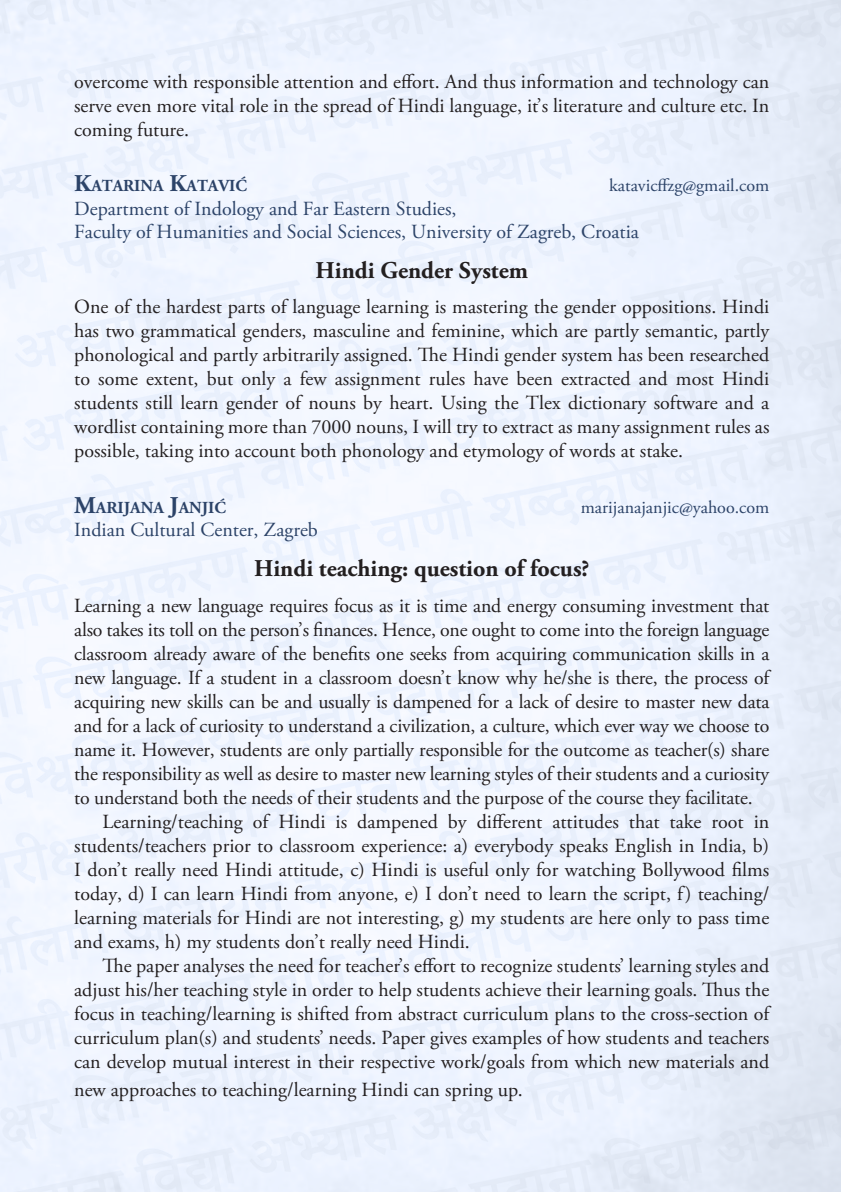
<style>
.page{position:relative;width:841px;height:1192px;background:#fff}
.page>*{position:absolute;margin:0;border:0;box-sizing:border-box;transform-origin:0 0}
.t1{font:700 24px "Adobe Garamond Indic";color:#231f20}
.t2{font:20px/24px "Adobe Garamond Indic";color:#231f20;text-align:justify}
.t3{font:20px/23px "Adobe Garamond Indic";color:#2c4368}
.t4{font:18px "Adobe Garamond Indic";color:#2c4368}
.t5{font:700 16.8px "Adobe Garamond Indic";color:#2c4368}
.s1{font-size:24px}
</style>
<div class="page">
<p class="t2" style="left:74px;top:70px;width:697px">overcome with responsible attention and effort. And thus information and technology can serve even more vital role in the spread of Hindi language, it’s literature and culture etc. In coming future.</p>
<p class="t5" style="left:74px;top:176px;width:174px"><span class="s1">K</span>ATARINA <span class="s1">K</span>ATAVIĆ</p>
<p class="t4" style="left:609px;top:175px;width:162px">katavicffzg@gmail.com</p>
<p class="t3" style="left:74px;top:197px;width:566px">Department of Indology and Far Eastern Studies,<br>Faculty of Humanities and Social Sciences, University of Zagreb, Croatia</p>
<p class="t1" style="left:315px;top:256px;width:214px">Hindi Gender System</p>
<p class="t2" style="left:74px;top:295px;width:697px">One of the hardest parts of language learning is mastering the gender oppositions. Hindi has two grammatical genders, masculine and feminine, which are partly semantic, partly phonological and partly arbitrarily assigned. The Hindi gender system has been researched to some extent, but only a few assignment rules have been extracted and most Hindi students still learn gender of nouns by heart. Using the Tlex dictionary software and a wordlist containing more than 7000 nouns, I will try to extract as many assignment rules as possible, taking into account both phonology and etymology of words at stake.</p>
<p class="t5" style="left:74px;top:498px;width:153px"><span class="s1">M</span>ARIJANA <span class="s1">J</span>ANJIĆ</p>
<p class="t4" style="left:581px;top:496px;width:190px">marijanajanjic@yahoo.com</p>
<p class="t3" style="left:74px;top:519px;width:245px">Indian Cultural Center, Zagreb</p>
<p class="t1" style="left:254px;top:554px;width:337px">Hindi teaching: question of focus?</p>
<p class="t2" style="left:74px;top:594px;width:697px">Learning a new language requires focus as it is time and energy consuming investment that</p>
<p class="t2" style="left:74px;top:618px;width:696px">also takes its toll on the person’s finances. Hence, one ought to come into the foreign language</p>
<p class="t2" style="left:74px;top:642px;width:697px">classroom already aware of the benefits one seeks from acquiring communication skills in a</p>
<p class="t2" style="left:74px;top:666px;width:696px">new language. If a student in a classroom doesn’t know why he/she is there, the process of</p>
<p class="t2" style="left:74px;top:690px;width:697px">acquiring new skills can be and usually is dampened for a lack of desire to master new data</p>
<p class="t2" style="left:74px;top:714px;width:697px">and for a lack of curiosity to understand a civilization, a culture, which ever way we choose to</p>
<p class="t2" style="left:74px;top:738px;width:697px">name it. However, students are only partially responsible for the outcome as teacher(s) share</p>
<p class="t2" style="left:74px;top:762px;width:696px">the responsibility as well as desire to master new learning styles of their students and a curiosity</p>
<p class="t2" style="left:74px;top:786px;width:680px">to understand both the needs of their students and the purpose of the course they facilitate.</p>
<p class="t2" style="left:103px;top:810px;width:668px">Learning/teaching of Hindi is dampened by different attitudes that take root in</p>
<p class="t2" style="left:74px;top:834px;width:696px">students/teachers prior to classroom experience: a) everybody speaks English in India, b)</p>
<p class="t2" style="left:74px;top:858px;width:697px">I don’t really need Hindi attitude, c) Hindi is useful only for watching Bollywood films</p>
<p class="t2" style="left:74px;top:882px;width:696px">today, d) I can learn Hindi from anyone, e) I don’t need to learn the script, f) teaching/</p>
<p class="t2" style="left:74px;top:906px;width:696px">learning materials for Hindi are not interesting, g) my students are here only to pass time</p>
<p class="t2" style="left:74px;top:930px;width:397px">and exams, h) my students don’t really need Hindi.</p>
<p class="t2" style="left:103px;top:954px;width:668px">The paper analyses the need for teacher’s effort to recognize students’ learning styles and</p>
<p class="t2" style="left:74px;top:978px;width:696px">adjust his/her teaching style in order to help students achieve their learning goals. Thus the</p>
<p class="t2" style="left:74px;top:1002px;width:697px">focus in teaching/learning is shifted from abstract curriculum plans to the cross-section of</p>
<p class="t2" style="left:74px;top:1026px;width:697px">curriculum plan(s) and students’ needs. Paper gives examples of how students and teachers</p>
<p class="t2" style="left:74px;top:1050px;width:696px">can develop mutual interest in their respective work/goals from which new materials and</p>
<p class="t2" style="left:74px;top:1079px;width:450px">new approaches to teaching/learning Hindi can spring up.</p>
</div>
